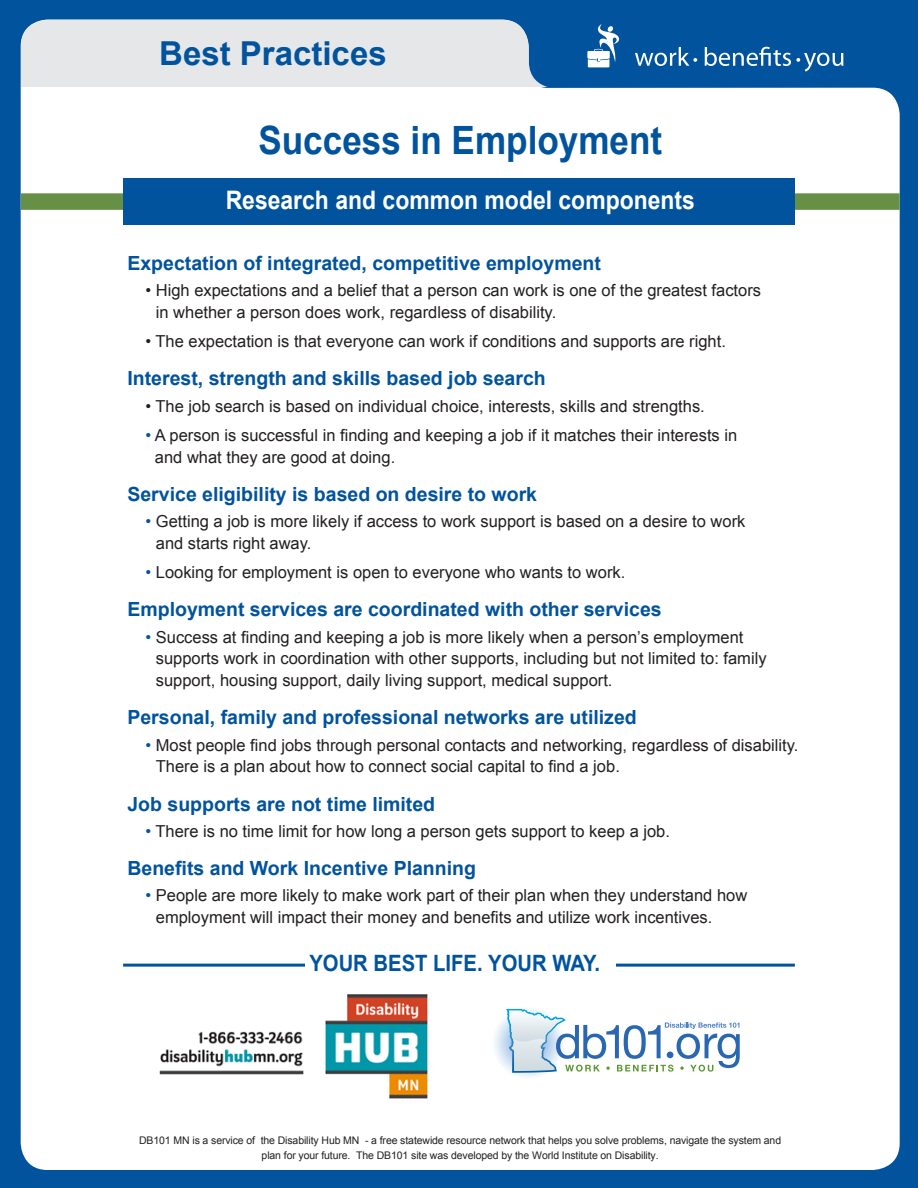
<style>
.page{position:relative;width:918px;height:1188px;background:#01539e}
.page>*{position:absolute;margin:0;border:0;box-sizing:border-box;transform-origin:0 0}
.t1{font:700 39px "Arial";color:#01539e;scale:.9 1}
.t2{font:700 33px "Arial";color:#01539e}
.t3{font:700 25.5px "Arial";color:#fff;scale:.9 1}
.t4{font:700 22.5px "Arial";color:#01539e;scale:.9 1}
.heads2{font:700 19.5px "Arial";color:#01539e}
.body_copy{font:16.5px/21.8px "Arial";color:#231f20}
.t5{font:10.5px/15px "Arial";letter-spacing:-.01em;color:#231f20;text-align:center}
.s1{color:#01539e}
</style>
<div class="page">
<div style="left:21px;top:46px;width:879px;height:1124px;background:#fff"></div>
<img style="left:139px;top:967px;width:308px;height:167px">
<div style="left:21px;top:20px;width:527px;height:67px;background:#e6e7e9"></div>
<svg style="left:635px;top:47px;width:62px;height:19px"></svg>
<svg style="left:705px;top:47px;width:138px;height:25px"></svg>
<svg style="left:587px;top:24px;width:34px;height:43px"></svg>
<hr style="left:123px;top:964px;width:672px;height:3px;background:#01539e">
<div style="left:21px;top:193px;width:879px;height:17px;background:#669046"></div>
<div style="left:123px;top:178px;width:672px;height:47px;background:#01539e"></div>
<svg style="left:491px;top:1006px;width:74px;height:73px"></svg>
<svg style="left:506px;top:1009px;width:234px;height:64px;background:#cddde9"></svg>
<div style="left:305px;top:955px;width:310px;height:36px;background:#fff"></div>
<p class="t2" style="left:159px;top:32px;width:229px">Best Practices</p>
<p class="t1" style="left:258px;top:114px;width:450px">Success in Employment</p>
<p class="t3" style="left:226px;top:183px;width:523px">Research and common model components</p>
<p class="heads2" style="left:127px;top:250px;width:475px">Expectation of integrated, competitive employment</p>
<p class="body_copy" style="left:156px;top:280px;width:607px;text-indent:-10px">• High expectations and a belief that a person can work is one of the greatest factors in whether a person does work, regardless of disability.</p>
<p class="body_copy" style="left:145px;top:331px;width:582px">• The expectation is that everyone can work if conditions and supports are right.</p>
<p class="heads2" style="left:127px;top:366px;width:420px">Interest, strength and skills based job search</p>
<p class="body_copy" style="left:145px;top:395px;width:561px">• The job search is based on individual choice, interests, skills and strengths.</p>
<p class="body_copy" style="left:155px;top:424px;width:584px;text-indent:-9px"><span class="s1">•</span> A person is successful in finding and keeping a job if it matches their interests in and what they are good at doing.</p>
<p class="heads2" style="left:127px;top:481px;width:411px">Service eligibility is based on desire to work</p>
<p class="body_copy" style="left:156px;top:511px;width:591px;text-indent:-10px"><span class="s1">•</span> Getting a job is more likely if access to work support is based on a desire to work and starts right away.</p>
<p class="body_copy" style="left:145px;top:562px;width:481px"><span class="s1">•</span> Looking for employment is open to everyone who wants to work.</p>
<p class="heads2" style="left:127px;top:597px;width:536px">Employment services are coordinated with other services</p>
<p class="body_copy" style="left:156px;top:626px;width:612px;text-indent:-10px"><span class="s1">•</span> Success at finding and keeping a job is more likely when a person’s employment supports work in coordination with other supports, including but not limited to: family support, housing support, daily living support, medical support.</p>
<p class="heads2" style="left:127px;top:705px;width:511px">Personal, family and professional networks are utilized</p>
<p class="body_copy" style="left:156px;top:734px;width:644px;text-indent:-10px"><span class="s1">•</span> Most people find jobs through personal contacts and networking, regardless of disability.<br>There is a plan about how to connect social capital to find a job.</p>
<p class="heads2" style="left:127px;top:791px;width:309px">Job supports are not time limited</p>
<p class="body_copy" style="left:145px;top:820px;width:526px"><span class="s1">•</span> There is no time limit for how long a person gets support to keep a job.</p>
<p class="heads2" style="left:127px;top:855px;width:350px">Benefits and Work Incentive Planning</p>
<p class="body_copy" style="left:156px;top:885px;width:593px;text-indent:-10px"><span class="s1">•</span> People are more likely to make work part of their plan when they understand how employment will impact their money and benefits and utilize work incentives.</p>
<p class="t4" style="left:309px;top:948px;width:324px">YOUR BEST LIFE. YOUR WAY.</p>
<p class="t5" style="left:139px;top:1133px;width:644px">DB101 MN is a service of the Disability Hub MN - a free statewide resource network that helps you solve problems, navigate the system and plan for your future. The DB101 site was developed by the World Institute on Disability.</p>
</div>
